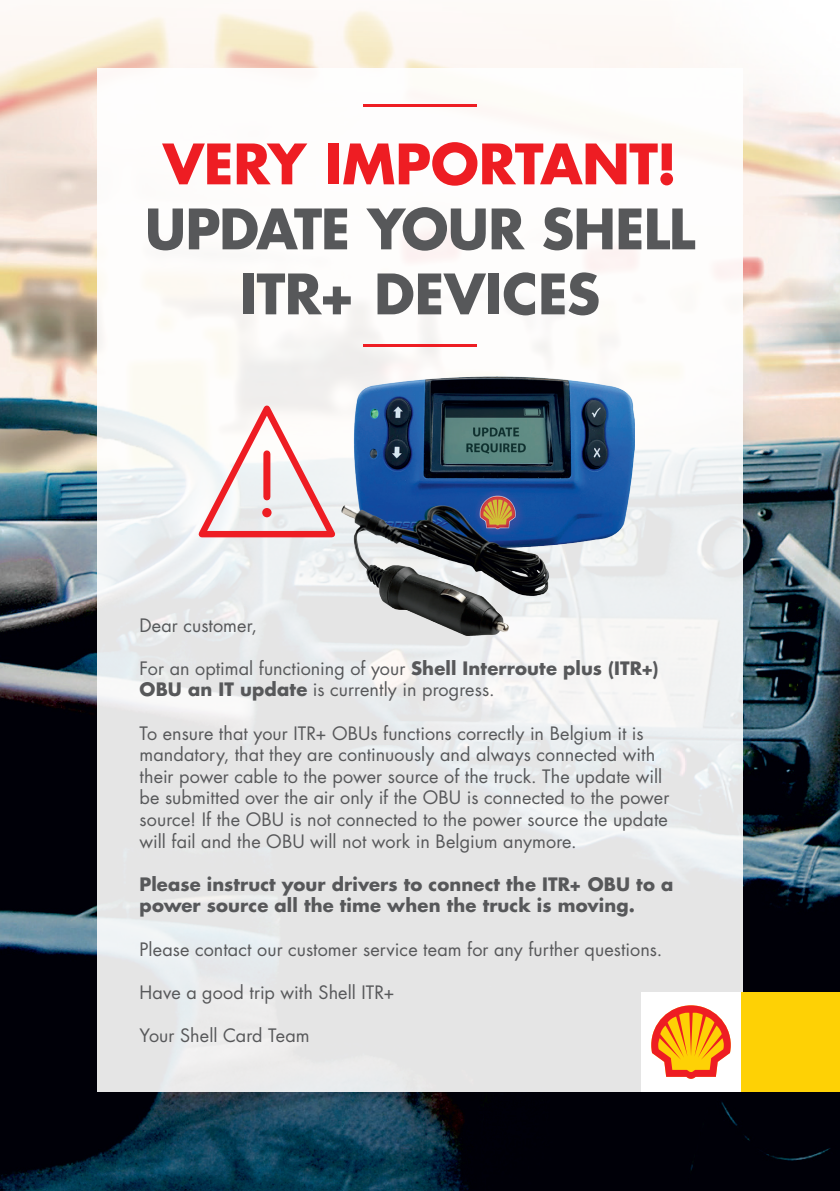
<style>
.page{position:relative;width:840px;height:1191px;background:#fff}
.page>*{position:absolute;margin:0;border:0;box-sizing:border-box;transform-origin:0 0}
.t1{font:700 54.2px/65px "Futura Std";letter-spacing:-.015em;color:#57585a;text-align:center}
.t2{font:700 54.2px "Futura Std";letter-spacing:-.005em;color:#ee1d23}
.t3{font:18px/21.6px "Futura Std";letter-spacing:.005em;color:#57585a}
.t4{font:700 18px/21.6px "Futura Std";letter-spacing:.005em;color:#57585a}
.s1{font-weight:700}
</style>
<div class="page">
<img style="left:0;top:10px;width:839px;height:1181px">
<div style="left:97px;top:68px;width:645px;height:1023px;background:linear-gradient(to bottom,#fffffe,#e0e2e3)"></div>
<div style="left:740px;top:992px;width:99px;height:99px;background:#fed105"></div>
<div style="left:641px;top:992px;width:99px;height:99px;background:#fff"></div>
<svg style="left:651px;top:1002px;width:90px;height:80px"></svg>
<hr style="left:363px;top:104px;width:113px;height:3px;background:#ee1d23">
<hr style="left:363px;top:344px;width:113px;height:3px;background:#ee1d23">
<img style="left:338px;top:377px;width:295px;height:258px">
<svg style="left:191px;top:400px;width:151px;height:140px"></svg>
<div style="left:262px;top:508px;width:9px;height:9px;background:#ee1d23;border-radius:50%"></div>
<div style="left:263px;top:454px;width:7px;height:43px;background:#ee1d23"></div>
<h1 class="t2" style="left:163px;top:128px;width:515px">VERY IMPORTANT!</h1>
<h1 class="t1" style="left:145px;top:196px;width:551px">UPDATE YOUR SHELL<br>ITR+ DEVICES</h1>
<p class="t3" style="left:139px;top:614px;width:119px">Dear customer,</p>
<p class="t3" style="left:139px;top:657px;width:520px">For an optimal functioning of your <span class="s1">Shell Interroute plus (ITR+)<br>OBU an IT update</span> is currently in progress.</p>
<p class="t3" style="left:139px;top:722px;width:531px">To ensure that your ITR+ OBUs functions correctly in Belgium it is mandatory, that they are continuously and always connected with their power cable to the power source of the truck. The update will be submitted over the air only if the OBU is connected to the power source! If the OBU is not connected to the power source the update will fail and the OBU will not work in Belgium anymore.</p>
<p class="t4" style="left:139px;top:873px;width:535px">Please instruct your drivers to connect the ITR+ OBU to a power source all the time when the truck is moving.</p>
<p class="t3" style="left:139px;top:938px;width:524px">Please contact our customer service team for any further questions.</p>
<p class="t3" style="left:139px;top:981px;width:256px">Have a good trip with Shell ITR+</p>
<p class="t3" style="left:139px;top:1025px;width:172px">Your Shell Card Team</p>
</div>
